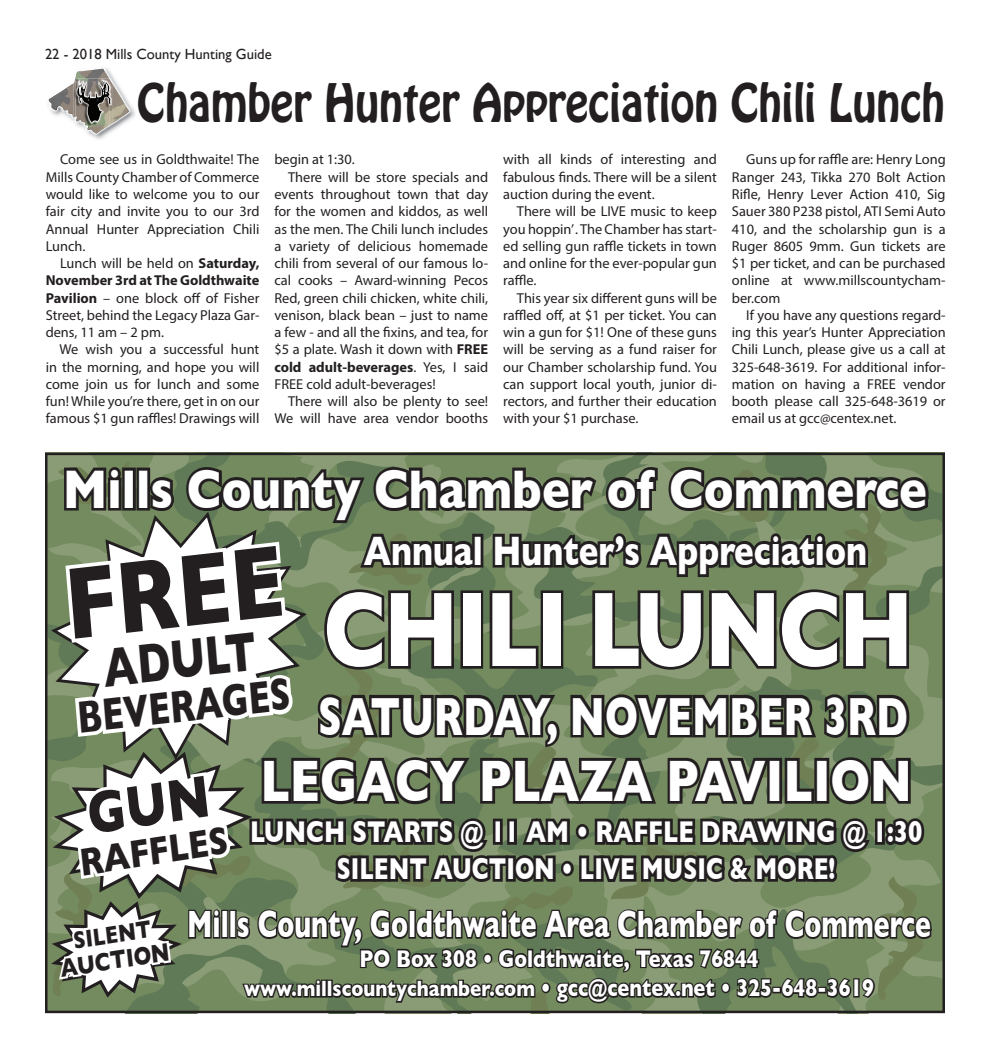
<style>
.page{position:relative;width:990px;height:1058px;background:#fff}
.page>*{position:absolute;margin:0;border:0;box-sizing:border-box;transform-origin:0 0}
.t1{font:700 107.62px "Gill Sans";letter-spacing:-.03em;color:#fff;scale:.78 1}
.t2{font:700 103.12px "Gill Sans";color:#231f20;scale:.8 1}
.t3{font:700 59.62px "Gill Sans";color:#fff;scale:.78 1}
.t4{font:700 56px "Gill Sans";color:#231f20;scale:.72 1}
.t5{font:700 55.5px "Gill Sans";color:#fff;scale:.84 1}
.t6{font:700 54.75px "Gill Sans";color:#fff;scale:.71 1}
.t7{font:46.75px "Hobo Std";color:#231f20;scale:.92 1}
.t8{font:700 46px "Gill Sans";color:#231f20;scale:.72 1}
.t9{font:700 42px "Gill Sans";color:#fff;scale:.78 1}
.t10{font:700 39.62px "Gill Sans";color:#231f20;scale:.8 1}
.t11{font:700 38.75px "Gill Sans";color:#fff;scale:.68 1}
.t12{font:700 30.75px "Gill Sans";color:#fff;scale:.74 1}
.t13{font:700 30.62px "Gill Sans";color:#fff;scale:.78 1}
.t14{font:700 26px "Gill Sans";color:#231f20;scale:.8 1}
.t15{font:700 24.75px "Gill Sans";color:#231f20;scale:.8 1}
.t16{font:700 24.5px/29.5px "Gill Sans";color:#fff;text-align:center;scale:.81 1}
.t17{font:14.62px "Gill Sans";color:#231f20}
.t18{font:14.38px/17.2px "Myriad Pro";color:#231f20;text-align:justify}
.t19{font:700 14.38px "Myriad Pro";color:#231f20}
.s1{font-weight:700}
.s2{font-weight:400}
.s3{font-size:22.5px}
</style>
<div class="page">
<img style="left:92px;top:107px;width:43px;height:32px">
<img style="left:48px;top:68px;width:84px;height:68px">
<img style="left:49px;top:69px;width:80px;height:54px">
<img style="left:73px;top:81px;width:37px;height:45px">
<img style="left:75px;top:78px;width:37px;height:46px">
<img style="left:75px;top:81px;width:35px;height:43px">
<img style="left:77px;top:80px;width:27px;height:41px">
<svg style="left:45px;top:452px;width:900px;height:561px;background:#6d7961"></svg>
<p class="t17" style="left:45px;top:45px;width:228px">22 - 2018 Mills County Hunting Guide</p>
<h3 class="t7" style="left:137px;top:70px;width:879px">Chamber Hunter Appreciation Chili Lunch</h3>
<p class="t18" style="left:46px;top:151px;width:215px;text-indent:14px">Come see us in Goldthwaite! The Mills County Chamber of Commerce would like to welcome you to our fair city and invite you to our 3rd Annual Hunter Appreciation Chili Lunch.</p>
<p class="t18" style="left:46px;top:254px;width:215px;text-indent:14px">Lunch will be held on <span class="s1">Saturday, November 3rd at The Goldthwaite Pavilion</span> – one block off of Fisher Street, behind the Legacy Plaza Gar&shy;dens, 11 am – 2 pm.</p>
<p class="t18" style="left:46px;top:340px;width:215px;text-indent:14px">We wish you a successful hunt in the morning, and hope you will come join us for lunch and some fun! While you’re there, get in on our famous $1 gun raffles! Drawings will</p>
<p class="t18" style="left:274px;top:151px;width:82px">begin at 1:30.</p>
<p class="t18" style="left:288px;top:168px;width:201px">There will be store specials and</p>
<p class="t18" style="left:274px;top:185px;width:215px">events throughout town that day</p>
<p class="t18" style="left:274px;top:202px;width:215px">for the women and kiddos, as well</p>
<p class="t18" style="left:274px;top:220px;width:215px">as the men. The Chili lunch includes</p>
<p class="t18" style="left:274px;top:237px;width:215px">a variety of delicious homemade</p>
<p class="t18" style="left:274px;top:254px;width:215px">chili from several of our famous lo-</p>
<p class="t18" style="left:274px;top:271px;width:215px">cal cooks – Award-winning Pecos</p>
<p class="t18" style="left:274px;top:289px;width:215px">Red, green chili chicken, white chili,</p>
<p class="t18" style="left:274px;top:306px;width:215px">venison, black bean – just to name</p>
<p class="t18" style="left:274px;top:323px;width:215px">a few - and all the fixins, and tea, for</p>
<p class="t18" style="left:274px;top:340px;width:215px">$5 a plate. Wash it down with <span class="s1">FREE</span></p>
<p class="t19" style="left:274px;top:357px;width:215px">cold adult-beverages<span class="s2">. Yes, I said</span></p>
<p class="t18" style="left:274px;top:375px;width:163px">FREE cold adult-beverages!</p>
<p class="t18" style="left:288px;top:392px;width:201px">There will also be plenty to see!</p>
<p class="t18" style="left:274px;top:409px;width:215px">We will have area vendor booths</p>
<p class="t18" style="left:503px;top:151px;width:215px">with all kinds of interesting and fabulous finds. There will be a silent auction during the event.</p>
<p class="t18" style="left:503px;top:202px;width:215px;text-indent:14px">There will be LIVE music to keep you hoppin’ . The Chamber has start&shy;ed selling gun raffle tickets in town and online for the ever-popular gun raffle.</p>
<p class="t18" style="left:503px;top:289px;width:215px;text-indent:14px">This year six different guns will be raffled off, at $1 per ticket. You can win a gun for $1! One of these guns will be serving as a fund raiser for our Chamber scholarship fund. You can support local youth, junior di&shy;rectors, and further their education with your $1 purchase.</p>
<p class="t18" style="left:732px;top:151px;width:215px;text-indent:14px">Guns up for raffle are: Henry Long Ranger 243, Tikka 270 Bolt Action Rifle, Henry Lever Action 410, Sig Sauer 380 P238 pistol, ATI Semi Auto 410, and the scholarship gun is a Ruger 8605 9mm. Gun tickets are $1 per ticket, and can be purchased online at www.millscountycham&shy;ber.com</p>
<p class="t18" style="left:732px;top:306px;width:215px;text-indent:14px">If you have any questions regard&shy;ing this year’s Hunter Appreciation Chili Lunch, please give us a call at 325-648-3619. For additional infor&shy;mation on having a FREE vendor booth please call 325-648-3619 or email us at gcc@centex.net.</p>
<h3 class="t5" style="left:63px;top:445px;width:1030px">Mills County Chamber of Commerce</h3>
<h3 class="t9" style="left:364px;top:517px;width:646px">Annual Hunter’s Appreciation</h3>
<h1 class="t1" style="left:323px;top:544px;width:758px">CHILI LUNCH</h1>
<h3 class="t6" style="left:318px;top:672px;width:833px">SATURDAY, NOVEMBER 3RD</h3>
<h2 class="t2" style="left:56px;top:523px;width:276px;rotate:-6deg">FREE</h2>
<h3 class="t4" style="left:98px;top:623px;width:215px;rotate:-6deg">ADULT</h3>
<h3 class="t8" style="left:73px;top:680px;width:299px;rotate:-6deg">BEVERAGES</h3>
<h3 class="t10" style="left:74px;top:831px;width:189px;rotate:-9deg">RAFFLES</h3>
<h3 class="t3" style="left:260px;top:733px;width:837px">LEGACY PLAZA PAVILION</h3>
<h3 class="t13" style="left:250px;top:807px;width:863px">LUNCH STARTS @ 11 AM • RAFFLE DRAWING @ 1:30</h3>
<h3 class="t12" style="left:337px;top:844px;width:675px">SILENT AUCTION • LIVE MUSIC &amp; MORE!</h3>
<h3 class="t15" style="left:70px;top:921px;width:99px;rotate:-9deg">SILENT</h3>
<h3 class="t14" style="left:57px;top:948px;width:139px;rotate:-9deg">AUCTION</h3>
<h3 class="t11" style="left:187px;top:893px;width:1095px">Mills County, Goldthwaite Area Chamber of Commerce</h3>
<h3 class="t16" style="left:244px;top:943px;width:779px">PO Box 308 • Goldthwaite, Texas 76844 <span class="s3">www.millscountychamber.com</span> • gcc@centex.net • 325-648-3619</h3>
</div>
